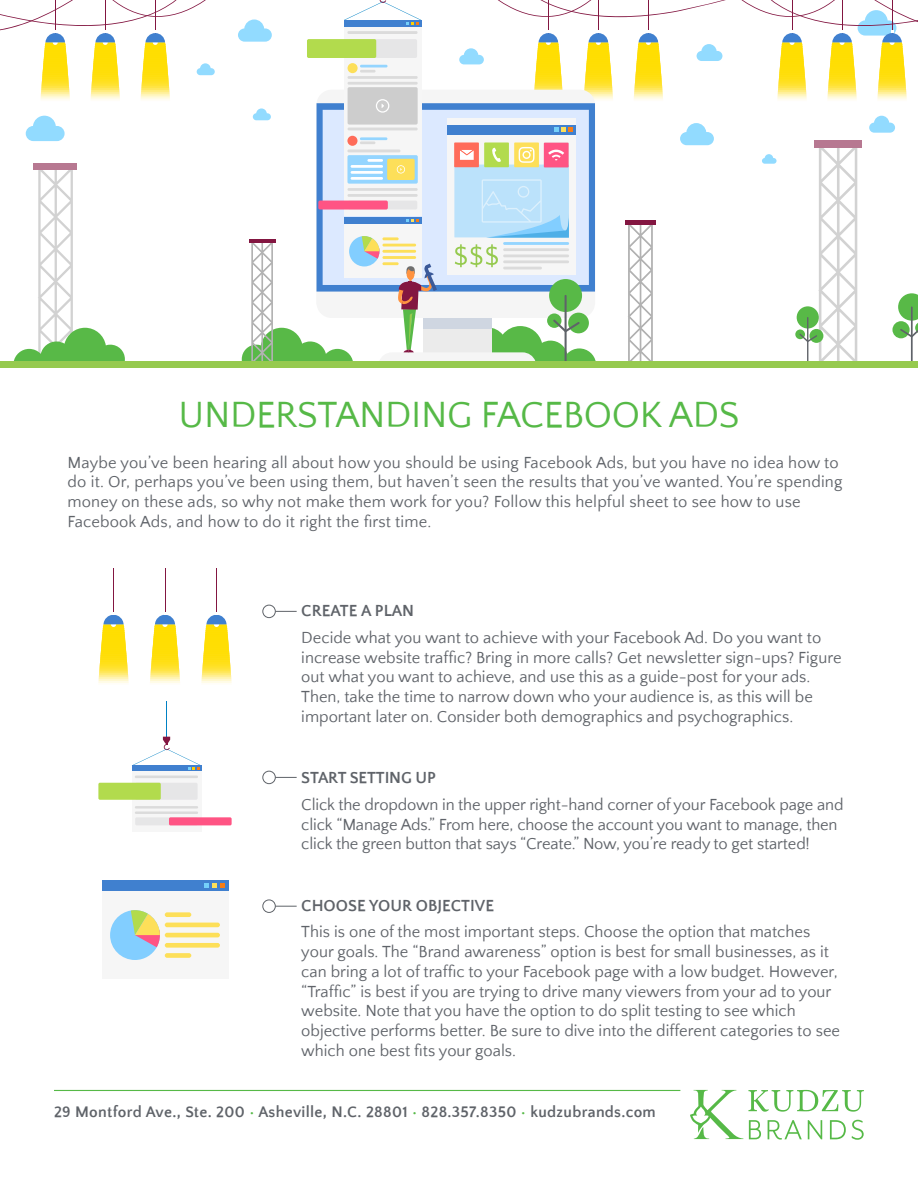
<style>
.page{position:relative;width:918px;height:1188px;background:#fff}
.page>*{position:absolute;margin:0;border:0;box-sizing:border-box;transform-origin:0 0}
.t1{font:37.5px "Quattrocento Sans";letter-spacing:-.01em;color:#56b947}
.t2{font:16.5px/19.8px "Quattrocento Sans";color:#5f6369}
.t3{font:700 16.5px "Quattrocento Sans";color:#5f6369}
.t4{font:700 15.75px "Quattrocento Sans";letter-spacing:.02em;color:#5f6369}
.s1{color:#56b947}
</style>
<div class="page">
<svg style="left:690px;top:1090px;width:174px;height:50px"></svg>
<hr style="left:54px;top:1090px;width:626px;height:1px;background:#56b947">
<svg style="left:276px;top:611px;width:21px;height:1px"></svg>
<div style="left:262px;top:605px;width:14px;height:13px;border:1px solid #5f6369;border-radius:50%"></div>
<svg style="left:276px;top:777px;width:21px;height:1px"></svg>
<div style="left:262px;top:771px;width:14px;height:13px;border:1px solid #5f6369;border-radius:50%"></div>
<svg style="left:276px;top:906px;width:21px;height:1px"></svg>
<div style="left:262px;top:900px;width:14px;height:13px;border:1px solid #5f6369;border-radius:50%"></div>
<div style="left:814px;top:141px;width:48px;height:7px;background:#b77891"></div>
<div style="left:34px;top:163px;width:43px;height:7px;background:#b77891"></div>
<svg style="left:869px;top:116px;width:26px;height:17px"></svg>
<svg style="left:762px;top:154px;width:15px;height:10px"></svg>
<svg style="left:253px;top:108px;width:18px;height:12px"></svg>
<svg style="left:26px;top:116px;width:39px;height:25px"></svg>
<svg style="left:680px;top:123px;width:34px;height:22px"></svg>
<svg style="left:238px;top:19px;width:34px;height:23px"></svg>
<svg style="left:14px;top:165px;width:111px;height:196px"></svg>
<svg style="left:317px;top:103px;width:278px;height:44px;background:#4885d1"></svg>
<div style="left:323px;top:110px;width:266px;height:37px;background:#dce9ff"></div>
<svg style="left:628px;top:225px;width:25px;height:136px"></svg>
<hr style="left:625px;top:221px;width:31px;height:4px;background:#831641">
<div style="left:797px;top:306px;width:22px;height:23px;background:#58b947;border-radius:50%"></div>
<div style="left:795px;top:330px;width:10px;height:9px;background:#58b947;border-radius:50%"></div>
<svg style="left:799px;top:148px;width:58px;height:213px"></svg>
<div style="left:892px;top:321px;width:18px;height:17px;background:#58b947;border-radius:50%"></div>
<hr style="left:911px;top:307px;width:2px;height:55px;background:#5f6369">
<svg style="left:898px;top:293px;width:20px;height:45px"></svg>
<div style="left:344px;top:20px;width:77px;height:196px;background:#f6f6f6"></div>
<div style="left:344px;top:20px;width:77px;height:6px;background:#4080cf"></div>
<svg style="left:344px;top:0;width:77px;height:25px"></svg>
<div style="left:348px;top:39px;width:69px;height:19px;background:#e6e6e7;border-radius:2px"></div>
<hr style="left:360px;top:137px;width:27px;height:3px;background:#94d5ff">
<hr style="left:360px;top:141px;width:15px;height:3px;background:#6f6f6f">
<div style="left:347px;top:136px;width:10px;height:10px;background:#ff6c59;border-radius:50%"></div>
<hr style="left:347px;top:31px;width:71px;height:3px;background:#6f6f6f">
<hr style="left:360px;top:65px;width:28px;height:2px;background:#94d5ff">
<hr style="left:360px;top:70px;width:16px;height:3px;background:#6f6f6f">
<div style="left:348px;top:63px;width:10px;height:10px;background:#fddf59;border-radius:50%"></div>
<hr style="left:348px;top:76px;width:70px;height:3px;background:#6f6f6f">
<hr style="left:348px;top:82px;width:70px;height:3px;background:#6f6f6f">
<hr style="left:348px;top:128px;width:70px;height:2px;background:#6f6f6f">
<div style="left:348px;top:87px;width:70px;height:38px;background:#cdcdcd;border-radius:2px"></div>
<svg style="left:376px;top:99px;width:13px;height:14px"></svg>
<div style="left:447px;top:118px;width:129px;height:157px;background:#f6f6f6"></div>
<div style="left:447px;top:125px;width:129px;height:10px;background:#4080cf"></div>
<svg style="left:554px;top:128px;width:19px;height:4px"></svg>
<svg style="left:544px;top:142px;width:25px;height:25px"></svg>
<div style="left:454px;top:142px;width:25px;height:25px;background:#ff6c59"></div>
<div style="left:484px;top:142px;width:25px;height:25px;background:#b2db4d"></div>
<div style="left:514px;top:142px;width:25px;height:25px;background:#fddf59"></div>
<div style="left:544px;top:143px;width:25px;height:24px;background:#ff5484"></div>
<div style="left:307px;top:39px;width:69px;height:19px;background:#b2db4d;border-radius:2px"></div>
<div style="left:0;top:361px;width:918px;height:6px;background:#96ca4f"></div>
<svg style="left:459px;top:0;width:459px;height:100px"></svg>
<svg style="left:0;top:0;width:215px;height:100px"></svg>
<svg style="left:242px;top:147px;width:354px;height:214px"></svg>
<hr style="left:113px;top:568px;width:1px;height:52px;background:#831641">
<hr style="left:165px;top:568px;width:1px;height:52px;background:#831641">
<hr style="left:216px;top:568px;width:1px;height:52px;background:#831641">
<svg style="left:98px;top:612px;width:31px;height:71px"></svg>
<svg style="left:150px;top:612px;width:30px;height:71px"></svg>
<svg style="left:201px;top:612px;width:31px;height:71px"></svg>
<div style="left:132px;top:766px;width:69px;height:66px;background:#f6f6f6"></div>
<hr style="left:166px;top:701px;width:1px;height:39px;background:#0081c4">
<div style="left:132px;top:765px;width:69px;height:6px;background:#4080cf"></div>
<svg style="left:133px;top:737px;width:67px;height:33px"></svg>
<hr style="left:135px;top:806px;width:63px;height:3px;background:#6f6f6f">
<hr style="left:135px;top:811px;width:63px;height:3px;background:#6f6f6f">
<div style="left:135px;top:817px;width:63px;height:8px;background:#e6e6e7;border-radius:2px"></div>
<div style="left:135px;top:783px;width:63px;height:17px;background:#e6e6e7;border-radius:2px"></div>
<hr style="left:135px;top:776px;width:63px;height:2px;background:#6f6f6f">
<div style="left:98px;top:783px;width:63px;height:17px;background:#b2db4d;border-radius:2px"></div>
<div style="left:169px;top:817px;width:63px;height:8px;background:#ff5484;border-radius:2px"></div>
<div style="left:102px;top:880px;width:126px;height:98px;background:#f6f6f6"></div>
<div style="left:102px;top:880px;width:126px;height:11px;background:#4080cf"></div>
<svg style="left:204px;top:883px;width:21px;height:5px"></svg>
<svg style="left:110px;top:910px;width:50px;height:50px"></svg>
<hr style="left:165px;top:923px;width:55px;height:4px;background:#fddf59;border-radius:2px">
<hr style="left:165px;top:933px;width:55px;height:4px;background:#fddf59;border-radius:2px">
<div style="left:165px;top:943px;width:55px;height:5px;background:#fddf59;border-radius:2px"></div>
<div style="left:165px;top:912px;width:26px;height:5px;background:#fddf59;border-radius:2px"></div>
<div style="left:165px;top:953px;width:26px;height:5px;background:#fddf59;border-radius:2px"></div>
<p class="t1" style="left:179px;top:395px;width:562px">UNDERSTANDING FACEBOOK ADS</p>
<p class="t2" style="left:68px;top:453px;width:776px">Maybe you’ve been hearing all about how you should be using Facebook Ads, but you have no idea how to do it. Or, perhaps you’ve been using them, but haven’t seen the results that you’ve wanted. You’re spending money on these ads, so why not make them work for you? Follow this helpful sheet to see how to use Facebook Ads, and how to do it right the first time.</p>
<p class="t3" style="left:301px;top:602px;width:114px">CREATE A PLAN</p>
<p class="t2" style="left:301px;top:628px;width:542px">Decide what you want to achieve with your Facebook Ad. Do you want to increase website traffic? Bring in more calls? Get newsletter sign-ups? Figure out what you want to achieve, and use this as a guide-post for your ads.<br>Then, take the time to narrow down who your audience is, as this will be important later on. Consider both demographics and psychographics.</p>
<p class="t3" style="left:301px;top:769px;width:136px">START SETTING UP</p>
<p class="t2" style="left:301px;top:795px;width:544px">Click the dropdown in the upper right-hand corner of your Facebook page and click “Manage Ads.” From here, choose the account you want to manage, then click the green button that says “Create.” Now, you’re ready to get started!</p>
<p class="t3" style="left:301px;top:897px;width:194px">CHOOSE YOUR OBJECTIVE</p>
<p class="t2" style="left:301px;top:922px;width:540px">This is one of the most important steps. Choose the option that matches your goals. The “Brand awareness” option is best for small businesses, as it can bring a lot of traffic to your Facebook page with a low budget. However, “Traffic” is best if you are trying to drive many viewers from your ad to your website. Note that you have the option to do split testing to see which objective performs better. Be sure to dive into the different categories to see which one best fits your goals.</p>
<p class="t4" style="left:54px;top:1104px;width:603px">29 Montford Ave., Ste. 200 <span class="s1">•</span> Asheville, N.C. 28801 <span class="s1">•</span> 828.357.8350 <span class="s1">•</span> kudzubrands.com</p>
</div>
